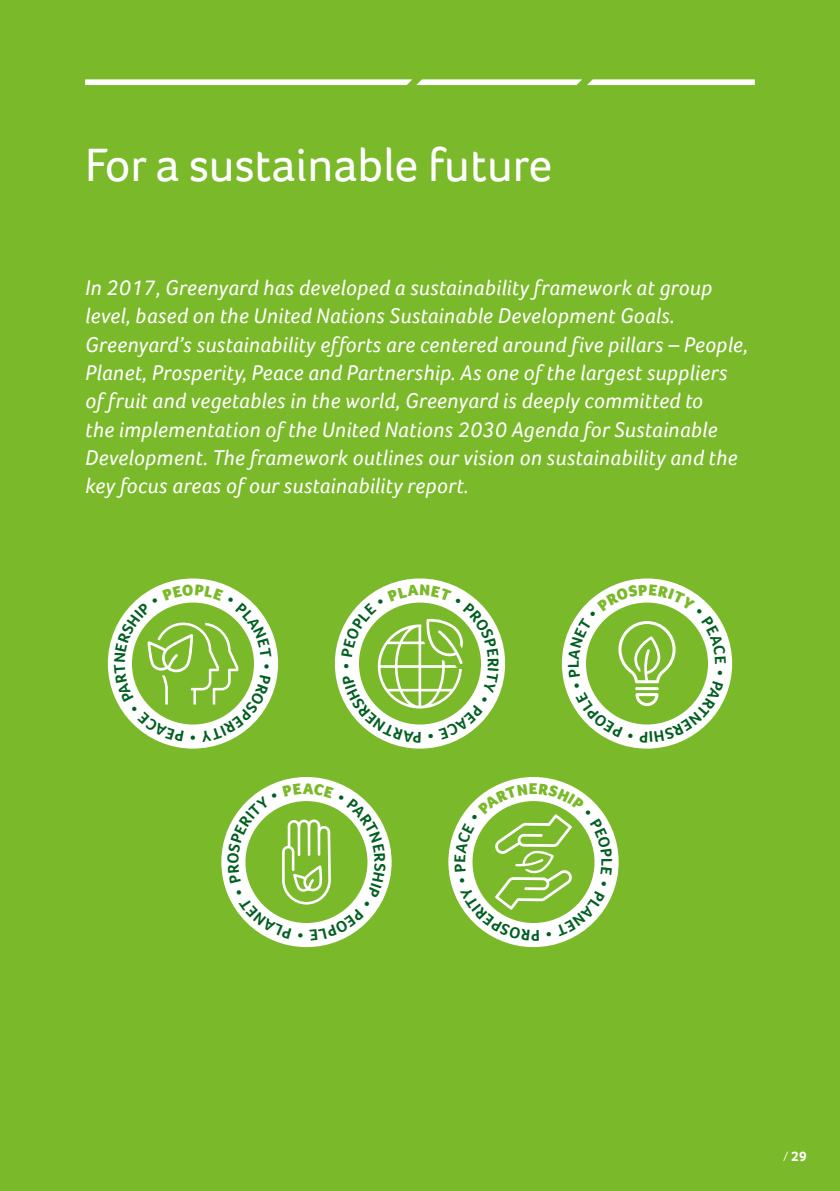
<style>
.page{position:relative;width:840px;height:1191px;background:#fff}
.page>*{position:absolute;margin:0;border:0;box-sizing:border-box;transform-origin:0 0}
.t1{font:48px "Foco";color:#fff}
.t2{font:italic 22px/28.4px "Foco";letter-spacing:.01em;color:#fff}
.t3{font:700 16px "Foco";color:#005f21}
.t4{font:900 16px "Foco";color:#7ab929}
.t5{font:700 14px "Foco";color:#fff}
.s1{font-weight:300}
</style>
<div class="page">
<div style="left:0;top:0;width:839px;height:1191px;background:#7ab929"></div>
<svg style="left:85px;top:79px;width:669px;height:6px;background:#f2f8ea"></svg>
<svg style="left:561px;top:578px;width:170px;height:170px"></svg>
<svg style="left:221px;top:777px;width:170px;height:170px"></svg>
<svg style="left:334px;top:578px;width:171px;height:170px"></svg>
<svg style="left:108px;top:578px;width:170px;height:170px"></svg>
<svg style="left:448px;top:777px;width:170px;height:170px"></svg>
<h1 class="t1" style="left:85px;top:133px;width:468px">For a sustainable future</h1>
<p class="t2" style="left:85px;top:273px;width:664px">In 2017, Greenyard has developed a sustainability framework at group level, based on the United Nations Sustainable Development Goals.<br>Greenyard’s sustainability efforts are centered around five pillars – People, Planet, Prosperity, Peace and Partnership. As one of the largest suppliers of fruit and vegetables in the world, Greenyard is deeply committed to<br>the implementation of the United Nations 2030 Agenda for Sustainable Development. The framework outlines our vision on sustainability and the key focus areas of our sustainability report.</p>
<p class="t3" style="left:196px;top:747px;width:8px;rotate:180deg">•</p>
<p class="t4" style="left:528px;top:778px;width:10px">E</p>
<p class="t3" style="left:617px;top:858px;width:10px;rotate:90deg">L</p>
<p class="t5" style="left:782px;top:1147px;width:25px"><span class="s1">/</span> 29</p>
</div>
